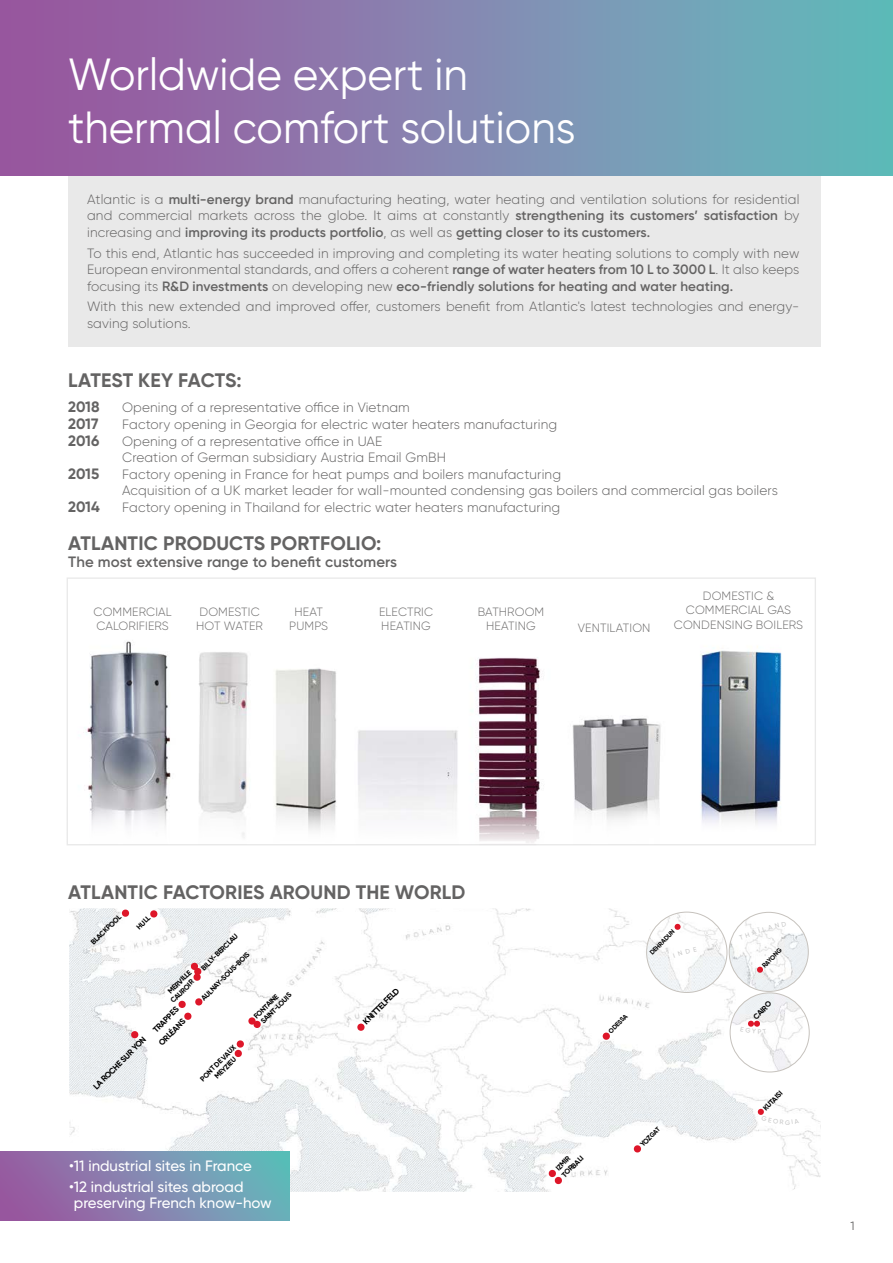
<style>
.page{position:relative;width:893px;height:1263px;background:#fff}
.page>*{position:absolute;margin:0;border:0;box-sizing:border-box;transform-origin:0 0}
.t1{font:45px/52.5px "Gilroy";color:#fff}
.t2{font:700 19.5px "Gilroy";letter-spacing:.01em;color:#646363}
.t3{font:500 15px/16.5px "Gilroy";color:#fff}
.t4{font:600 15px "Gilroy";letter-spacing:.01em;color:#646363}
.t5{font:700 15px "Gilroy";color:#646363}
.t6{font:300 13.5px/16.5px "Gilroy";letter-spacing:.01em;color:#646363}
.t7{font:300 12px/14.4px "Gilroy";letter-spacing:.01em;color:#706f6f}
.t8{font:12px "Gilroy";color:#646363}
.t9{font:700 8.55px "Gilroy";color:#000}
.t10{font:700 8.25px "Gilroy";color:#000}
.t11{font:700 7.5px "Gilroy";color:#000}
.t12{font:700 7.2px "Gilroy";color:#000}
.t13{font:700 6.45px "Gilroy";color:#000}
.s1{font-weight:600}
.s2{font-size:6.45px}
</style>
<div class="page">
<img style="left:69px;top:908px;width:752px;height:284px">
<svg style="left:602px;top:1032px;width:8px;height:8px"></svg>
<svg style="left:357px;top:1023px;width:8px;height:8px"></svg>
<svg style="left:633px;top:1145px;width:8px;height:8px"></svg>
<svg style="left:234px;top:1040px;width:10px;height:17px"></svg>
<svg style="left:131px;top:1031px;width:8px;height:8px"></svg>
<svg style="left:150px;top:910px;width:8px;height:8px"></svg>
<svg style="left:190px;top:962px;width:12px;height:19px"></svg>
<svg style="left:248px;top:1017px;width:13px;height:11px"></svg>
<img style="left:729px;top:912px;width:79px;height:79px;border-radius:40px">
<div style="left:729px;top:912px;width:79px;height:79px;border:1px solid #c6c2bd;border-radius:50%"></div>
<svg style="left:757px;top:966px;width:6px;height:7px"></svg>
<svg style="left:122px;top:909px;width:7px;height:8px"></svg>
<svg style="left:178px;top:998px;width:25px;height:22px"></svg>
<svg style="left:548px;top:1169px;width:14px;height:15px"></svg>
<img style="left:647px;top:912px;width:80px;height:80px;border-radius:40px">
<div style="left:646px;top:912px;width:81px;height:81px;border:1px solid #c6c2bd;border-radius:50%"></div>
<svg style="left:674px;top:923px;width:7px;height:7px"></svg>
<img style="left:730px;top:993px;width:79px;height:79px;border-radius:40px">
<div style="left:730px;top:993px;width:79px;height:79px;border:1px solid #c6c2bd;border-radius:50%"></div>
<div style="left:67px;top:577px;width:749px;height:268px;background:#fff;border:1px solid #e9e9e9"></div>
<img style="left:67px;top:636px;width:733px;height:209px">
<div style="left:68px;top:175px;width:753px;height:171px;background:#e9e9e9"></div>
<div style="left:0;top:0;width:893px;height:175px;background:linear-gradient(to right,#a0519f,#65bcbe)"></div>
<div style="left:0;top:1152px;width:289px;height:68px;background:linear-gradient(to right,#9e56a1,#67b9be)"></div>
<svg style="left:757px;top:1108px;width:42px;height:17px"></svg>
<svg style="left:673px;top:946px;width:24px;height:12px"></svg>
<svg style="left:740px;top:1020px;width:27px;height:14px"></svg>
<svg style="left:739px;top:921px;width:47px;height:19px"></svg>
<h1 class="t1" style="left:68px;top:48px;width:509px">Worldwide expert in thermal comfort solutions</h1>
<p class="t6" style="left:87px;top:191px;width:714px;text-align:justify">Atlantic is a <span class="s1">multi-energy brand</span> manufacturing heating, water heating and ventilation solutions for residential and commercial markets across the globe. It aims at constantly <span class="s1">strengthening its customers’ satisfaction</span> by increasing and <span class="s1">improving its products portfolio</span>, as well as <span class="s1">getting closer to its customers.</span></p>
<p class="t6" style="left:87px;top:244px;width:714px;text-align:justify">To this end, Atlantic has succeeded in improving and completing its water heating solutions to comply with new European environmental standards, and offers a coherent <span class="s1">range of water heaters from 10 L to 3000 L</span>. It also keeps focusing its <span class="s1">R&amp;D investments</span> on developing new <span class="s1">eco-friendly solutions for heating and water heating.</span></p>
<p class="t6" style="left:87px;top:298px;width:714px">With this new extended and improved offer, customers benefit from Atlantic's latest technologies and energy&shy;saving solutions.</p>
<h2 class="t2" style="left:68px;top:368px;width:175px">LATEST KEY FACTS:</h2>
<p class="t5" style="left:68px;top:398px;width:33px">2018</p>
<p class="t6" style="left:122px;top:399px;width:289px">Opening of a representative office in Vietnam</p>
<p class="t5" style="left:68px;top:414px;width:32px">2017</p>
<p class="t6" style="left:122px;top:416px;width:437px">Factory opening in Georgia for electric water heaters manufacturing</p>
<p class="t5" style="left:68px;top:431px;width:33px">2016</p>
<p class="t6" style="left:122px;top:432px;width:325px">Opening of a representative office in UAE<br>Creation of German subsidiary Austria Email GmBH</p>
<p class="t5" style="left:68px;top:464px;width:33px">2015</p>
<p class="t6" style="left:122px;top:465px;width:657px">Factory opening in France for heat pumps and boilers manufacturing<br>Acquisition of a UK market leader for wall-mounted condensing gas boilers and commercial gas boilers</p>
<p class="t5" style="left:68px;top:497px;width:33px">2014</p>
<p class="t6" style="left:122px;top:498px;width:440px">Factory opening in Thailand for electric water heaters manufacturing</p>
<h2 class="t2" style="left:68px;top:531px;width:315px">ATLANTIC PRODUCTS PORTFOLIO:</h2>
<p class="t4" style="left:68px;top:552px;width:331px">The most extensive range to benefit customers</p>
<p class="t7" style="left:94px;top:604px;width:80px">COMMERCIAL<br>CALORIFIERS</p>
<p class="t7" style="left:379px;top:604px;width:55px">ELECTRIC<br>HEATING</p>
<p class="t7" style="left:196px;top:604px;width:68px">DOMESTIC<br>HOT WATER</p>
<p class="t7" style="left:289px;top:604px;width:40px;text-align:center">HEAT<br>PUMPS</p>
<p class="t7" style="left:478px;top:604px;width:68px;text-align:center">BATHROOM<br>HEATING</p>
<p class="t7" style="left:686px;top:588px;width:107px;text-align:center">DOMESTIC &amp;<br>COMMERCIAL GAS</p>
<p class="t7" style="left:578px;top:621px;width:74px">VENTILATION</p>
<p class="t7" style="left:674px;top:617px;width:131px">CONDENSING BOILERS</p>
<h2 class="t2" style="left:68px;top:879px;width:399px">ATLANTIC FACTORIES AROUND THE WORLD</h2>
<p class="t12" style="left:89px;top:940px;width:41px;rotate:-45deg">BLACKPOOL</p>
<p class="t12" style="left:135px;top:925px;width:17px;rotate:-45deg">HULL</p>
<p class="t12" style="left:199px;top:966px;width:50px;rotate:-45deg">BILLY-BERCLAU</p>
<p class="t12" style="left:199px;top:996px;width:66px;rotate:-45deg">AULNAY-SOUS-BOIS</p>
<p class="t12" style="left:166px;top:989px;width:32px;rotate:-45deg">MERVILLE</p>
<p class="t12" style="left:169px;top:998px;width:31px;rotate:-45deg">CAUROIR</p>
<p class="t12" style="left:259px;top:1019px;width:42px;rotate:-45deg">SAINT-LOUIS</p>
<p class="t12" style="left:252px;top:1014px;width:33px;rotate:-45deg">FONTAINE</p>
<p class="t10" style="left:151px;top:1027px;width:34px;rotate:-45deg">TRAPPES</p>
<p class="t10" style="left:156px;top:1040px;width:36px;rotate:-45deg">ORLÉANS</p>
<p class="t10" style="left:91px;top:1084px;width:72px;rotate:-45deg">LA ROCHE SUR YON</p>
<p class="t12" style="left:198px;top:1076px;width:49px;rotate:-45deg">PONT DE VAUX</p>
<p class="t12" style="left:213px;top:1074px;width:29px;rotate:-45deg">MEYZIEU</p>
<p class="t3" style="left:69px;top:1157px;width:184px">•11 industrial sites in France</p>
<p class="t3" style="left:74px;top:1178px;width:199px;text-indent:-5px">•12 industrial sites abroad preserving French know-how</p>
<p class="t9" style="left:361px;top:1019px;width:49px;rotate:-45deg">KNITTELFELD</p>
<p class="t13" style="left:648px;top:951px;width:34px;rotate:-45deg">DEHRADUN</p>
<p class="t13" style="left:607px;top:1029px;width:25px;rotate:-45deg">ODESSA</p>
<p class="t12" style="left:554px;top:1166px;width:19px;rotate:-45deg">IZMIR</p>
<p class="t12" style="left:560px;top:1173px;width:29px;rotate:-45deg">TORBALI</p>
<p class="t12" style="left:638px;top:1142px;width:26px;rotate:-45deg">YOZ<span class="s2">GAT</span></p>
<p class="t13" style="left:760px;top:964px;width:26px;rotate:-45deg">RAYONG</p>
<p class="t11" style="left:751px;top:1015px;width:24px;rotate:-45deg">CAIRO</p>
<p class="t12" style="left:761px;top:1106px;width:26px;rotate:-45deg">KUTAISI</p>
<p class="t8" style="left:851px;top:1218px;width:6px">1</p>
</div>
